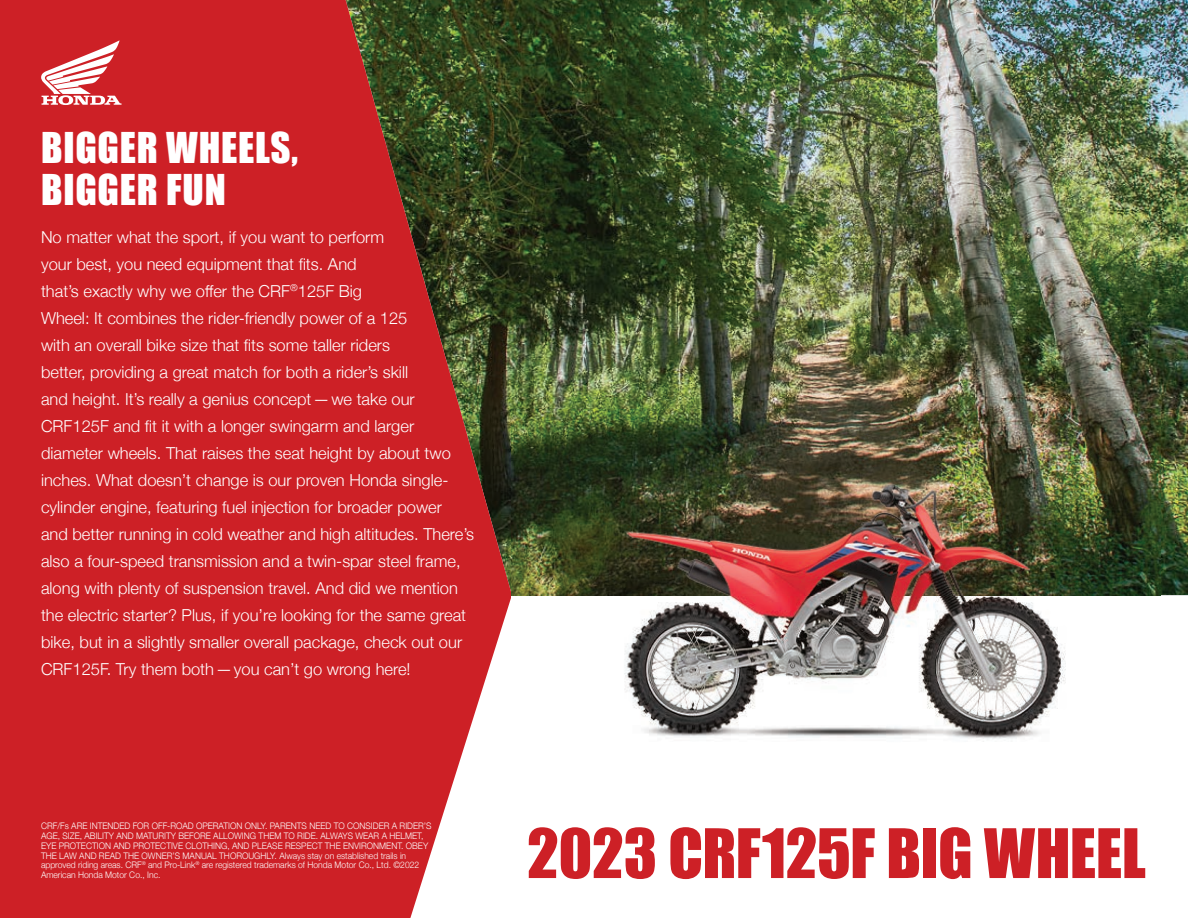
<style>
.page{position:relative;width:1188px;height:918px;background:#fff}
.page>*{position:absolute;margin:0;border:0;box-sizing:border-box;transform-origin:0 0}
.t1{font:63px "Impact";letter-spacing:-.005em;color:#cd2026}
.t2{font:39px/42px "Impact";letter-spacing:.02em;color:#fff}
.t3{font:300 16.5px/27px "Helvetica Neue";color:#fff}
.t4{font:300 9px/9.8px "Helvetica Neue";color:#fff;scale:.95 1}
</style>
<div class="page">
<img style="left:512px;top:0;width:676px;height:595px">
<svg style="left:0;top:0;width:512px;height:918px;background:#bf2c2d"></svg>
<svg style="left:41px;top:40px;width:81px;height:65px"></svg>
<img style="left:512px;top:410px;width:648px;height:332px">
<h2 class="t2" style="left:41px;top:125px;width:259px">BIGGER WHEELS,<br>BIGGER FUN</h2>
<p class="t3" style="left:41px;top:222px;width:435px">No matter what the sport, if you want to perform<br>your best, you need equipment that fits. And<br>that’s exactly why we offer the CRF<sup>®</sup>125F Big<br>Wheel: It combines the rider-friendly power of a 125<br>with an overall bike size that fits some taller riders<br>better, providing a great match for both a rider’s skill<br>and height. It’s really a genius concept—we take our CRF125F and fit it with a longer swingarm and larger diameter wheels. That raises the seat height by about two inches. What doesn’t change is our proven Honda single&shy;cylinder engine, featuring fuel injection for broader power<br>and better running in cold weather and high altitudes. There’s also a four-speed transmission and a twin-spar steel frame, along with plenty of suspension travel. And did we mention the electric starter? Plus, if you’re looking for the same great bike, but in a slightly smaller overall package, check out our CRF125F. Try them both—you can’t go wrong here!</p>
<p class="t4" style="left:41px;top:821px;width:413px">CRF/Fs ARE INTENDED FOR OFF-ROAD OPERATION ONLY. PARENTS NEED TO CONSIDER A RIDER’S AGE, SIZE, ABILITY AND MATURITY BEFORE ALLOWING THEM TO RIDE. ALWAYS WEAR A HELMET, EYE PROTECTION AND PROTECTIVE CLOTHING, AND PLEASE RESPECT THE ENVIRONMENT. OBEY THE LAW AND READ THE OWNER’S MANUAL THOROUGHLY. Always stay on established trails in approved riding areas. CRF<sup>®</sup> and Pro-Link<sup>®</sup> are registered trademarks of Honda Motor Co., Ltd. ©2022<br>American Honda Motor Co., Inc.</p>
<h1 class="t1" style="left:527px;top:804px;width:620px">2023 CRF125F BIG WHEEL</h1>
</div>
